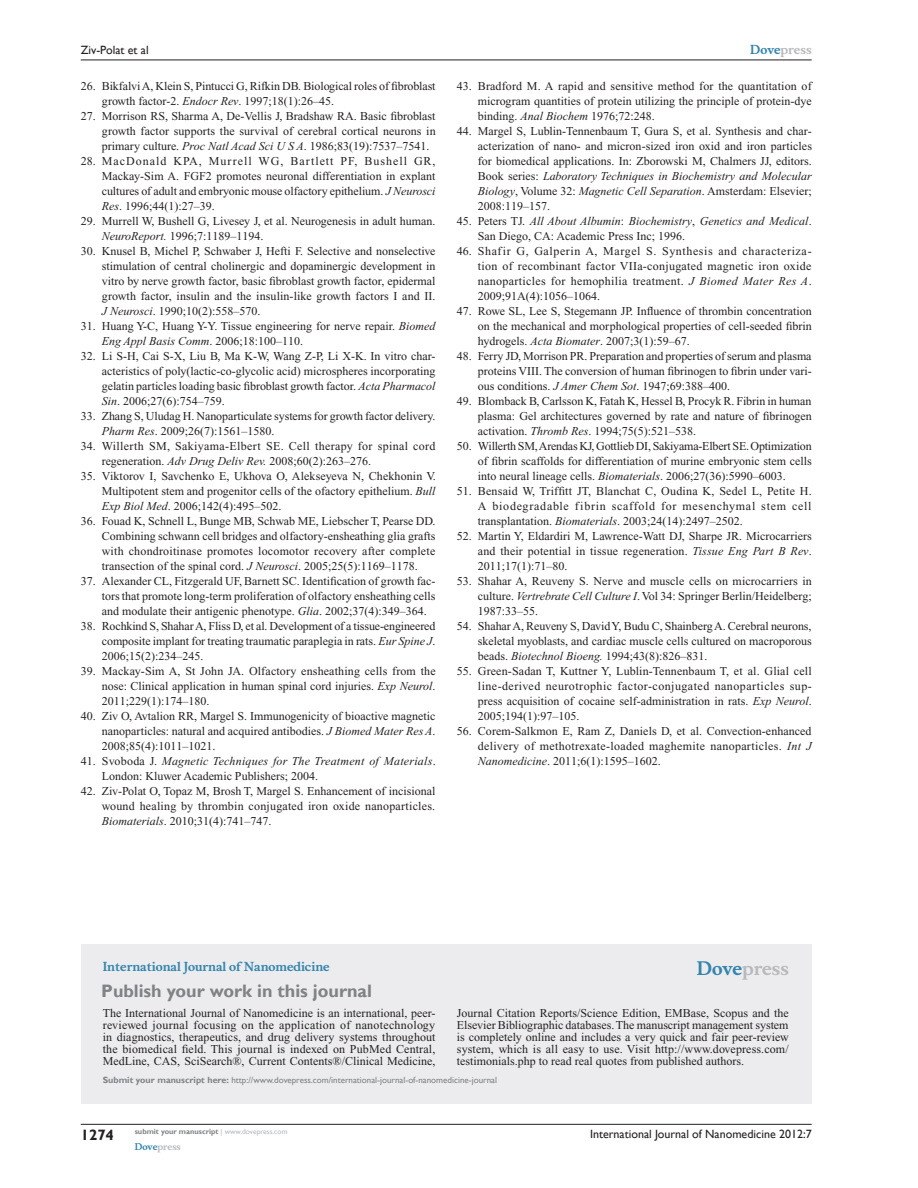
<style>
.page{position:relative;width:918px;height:1188px;background:#fff}
.page>*{position:absolute;margin:0;border:0;box-sizing:border-box;transform-origin:0 0}
.t1{font:700 18px "Gill Sans";color:#808285}
.t2{font:700 18px "Musee";color:#b8b9bc}
.t3{font:700 15px "Gill Sans";color:#231f20}
.t4{font:12px/15px "Times New Roman";color:#231f20;text-align:justify}
.t5{font:12px/15px "Times New Roman";letter-spacing:.03em;color:#231f20}
.t6{font:12px "Gill Sans";color:#231f20}
.t7{font:700 12px "Musee";color:#3485ae}
.t8{font:700 12px "Musee";color:#b8b9bc}
.t9{font:9px "Gill Sans";color:#808285}
.t10{font:700 9px "Musee";color:#b8b9bc}
.t11{font:700 7.5px "Gill Sans";color:#808285}
.s1{font-style:italic}
.s2{color:#3485ae}
.s3{font-weight:700}
.s4{font-weight:400;color:#b8b9bc}
</style>
<div class="page">
<div style="left:81px;top:944px;width:731px;height:159px;background:#ececee"></div>
<hr style="left:81px;top:1124px;width:731px;height:1px;background:#231f20">
<hr style="left:81px;top:60px;width:731px;height:1px;background:#231f20">
<p class="t6" style="left:81px;top:43px;width:69px">Ziv-Polat et al</p>
<p class="t4" style="left:102px;top:79px;width:335px;text-indent:-21px">26. Bikfalvi A, Klein S, Pintucci G, Rifkin DB. Biological roles of fibroblast growth factor-2. <span class="s1">Endocr Rev</span>. 1997;18(1):26–45.</p>
<p class="t4" style="left:102px;top:109px;width:335px;text-indent:-21px">27. Morrison RS, Sharma A, De-Vellis J, Bradshaw RA. Basic fibroblast growth factor supports the survival of cerebral cortical neurons in primary culture. <span class="s1">Proc Natl Acad Sci U S A</span>. 1986;83(19):7537–7541.</p>
<p class="t4" style="left:102px;top:154px;width:335px;text-indent:-21px">28. MacDonald KPA, Murrell WG, Bartlett PF, Bushell GR, Mackay-Sim A. FGF2 promotes neuronal differentiation in explant cultures of adult and embryonic mouse olfactory epithelium. <span class="s1">J Neurosci Res</span>. 1996;44(1):27–39.</p>
<p class="t4" style="left:102px;top:214px;width:335px;text-indent:-21px">29. Murrell W, Bushell G, Livesey J, et al. Neurogenesis in adult human.<br><span class="s1">NeuroReport.</span> 1996;7:1189–1194.</p>
<p class="t4" style="left:102px;top:244px;width:335px;text-indent:-21px">30. Knusel B, Michel P, Schwaber J, Hefti F. Selective and nonselective stimulation of central cholinergic and dopaminergic development in vitro by nerve growth factor, basic fibroblast growth factor, epidermal growth factor, insulin and the insulin-like growth factors I and II.<br><span class="s1">J Neurosci</span>. 1990;10(2):558–570.</p>
<p class="t4" style="left:102px;top:319px;width:335px;text-indent:-21px">31. Huang Y-C, Huang Y-Y. Tissue engineering for nerve repair. <span class="s1">Biomed<br>Eng Appl Basis Comm</span>. 2006;18:100–110.</p>
<p class="t4" style="left:102px;top:349px;width:335px;text-indent:-21px">32. Li S-H, Cai S-X, Liu B, Ma K-W, Wang Z-P, Li X-K. In vitro char&shy;acteristics of poly(lactic-co-glycolic acid) microspheres incorporating gelatin particles loading basic fibroblast growth factor. <span class="s1">Acta Pharmacol Sin</span>. 2006;27(6):754–759.</p>
<p class="t4" style="left:102px;top:409px;width:335px;text-indent:-21px">33. Zhang S, Uludag H. Nanoparticulate systems for growth factor delivery.<br><span class="s1">Pharm Res</span>. 2009;26(7):1561–1580.</p>
<p class="t5" style="left:102px;top:439px;width:335px;text-indent:-21px">34. Willerth SM, Sakiyama-Elbert SE. Cell therapy for spinal cord regeneration. <span class="s1">Adv Drug Deliv Rev.</span> 2008;60(2):263–276.</p>
<p class="t4" style="left:102px;top:469px;width:336px;text-indent:-21px">35. Viktorov I, Savchenko E, Ukhova O, Alekseyeva N, Chekhonin V.<br>Multipotent stem and progenitor cells of the ofactory epithelium. <span class="s1">Bull Exp Biol Med</span>. 2006;142(4):495–502.</p>
<p class="t4" style="left:102px;top:514px;width:335px;text-indent:-21px">36. Fouad K, Schnell L, Bunge MB, Schwab ME, Liebscher T, Pearse DD.<br>Combining schwann cell bridges and olfactory-ensheathing glia grafts with chondroitinase promotes locomotor recovery after complete transection of the spinal cord. <span class="s1">J Neurosci</span>. 2005;25(5):1169–1178.</p>
<p class="t4" style="left:102px;top:574px;width:335px;text-indent:-21px">37. Alexander CL, Fitzgerald UF, Barnett SC. Identification of growth fac&shy;tors that promote long-term proliferation of olfactory ensheathing cells and modulate their antigenic phenotype. <span class="s1">Glia</span>. 2002;37(4):349–364.</p>
<p class="t4" style="left:102px;top:619px;width:335px;text-indent:-21px">38. Rochkind S, Shahar A, Fliss D, et al. Development of a tissue-engineered composite implant for treating traumatic paraplegia in rats. <span class="s1">Eur Spine J</span>.<br>2006;15(2):234–245.</p>
<p class="t4" style="left:102px;top:664px;width:335px;text-indent:-21px">39. Mackay-Sim A, St John JA. Olfactory ensheathing cells from the nose: Clinical application in human spinal cord injuries. <span class="s1">Exp Neurol</span>.<br>2011;229(1):174–180.</p>
<p class="t4" style="left:102px;top:709px;width:335px;text-indent:-21px">40. Ziv O, Avtalion RR, Margel S. Immunogenicity of bioactive magnetic nanoparticles: natural and acquired antibodies. <span class="s1">J Biomed Mater Res A</span>.<br>2008;85(4):1011–1021.</p>
<p class="t4" style="left:102px;top:754px;width:335px;text-indent:-21px">41. Svoboda J. <span class="s1">Magnetic Techniques for The Treatment of Materials</span>.<br>London: Kluwer Academic Publishers; 2004.</p>
<p class="t4" style="left:102px;top:784px;width:335px;text-indent:-21px">42. Ziv-Polat O, Topaz M, Brosh T, Margel S. Enhancement of incisional wound healing by thrombin conjugated iron oxide nanoparticles.<br><span class="s1">Biomaterials</span>. 2010;31(4):741–747.</p>
<p class="t8" style="left:750px;top:43px;width:63px"><span class="s2">Dove</span>press</p>
<p class="t4" style="left:478px;top:79px;width:335px;text-indent:-21px">43. Bradford M. A rapid and sensitive method for the quantitation of microgram quantities of protein utilizing the principle of protein-dye binding. <span class="s1">Anal Biochem</span> 1976;72:248.</p>
<p class="t4" style="left:478px;top:124px;width:336px;text-indent:-21px">44. Margel S, Lublin-Tennenbaum T, Gura S, et al. Synthesis and char&shy;acterization of nano- and micron-sized iron oxid and iron particles for biomedical applications. In: Zborowski M, Chalmers JJ, editors.<br>Book series: <span class="s1">Laboratory Techniques in Biochemistry and Molecular Biology</span>, Volume 32: <span class="s1">Magnetic Cell Separation</span>. Amsterdam: Elsevier; 2008:119–157.</p>
<p class="t4" style="left:478px;top:214px;width:335px;text-indent:-21px">45. Peters TJ. <span class="s1">All About Albumin</span>: <span class="s1">Biochemistry</span>, <span class="s1">Genetics and Medical</span>.<br>San Diego, CA: Academic Press Inc; 1996.</p>
<p class="t4" style="left:478px;top:244px;width:335px;text-indent:-21px">46. Shafir G, Galperin A, Margel S. Synthesis and characteriza&shy;tion of recombinant factor VIIa-conjugated magnetic iron oxide nanoparticles for hemophilia treatment. <span class="s1">J Biomed Mater Res A</span>.<br>2009;91A(4):1056–1064.</p>
<p class="t4" style="left:478px;top:304px;width:335px;text-indent:-21px">47. Rowe SL, Lee S, Stegemann JP. Influence of thrombin concentration on the mechanical and morphological properties of cell-seeded fibrin hydrogels. <span class="s1">Acta Biomater</span>. 2007;3(1):59–67.</p>
<p class="t4" style="left:478px;top:349px;width:335px;text-indent:-21px">48. Ferry JD, Morrison PR. Preparation and properties of serum and plasma proteins VIII. The conversion of human fibrinogen to fibrin under vari&shy;ous conditions. <span class="s1">J Amer Chem Sot</span>. 1947;69:388–400.</p>
<p class="t4" style="left:478px;top:394px;width:335px;text-indent:-21px">49. Blomback B, Carlsson K, Fatah K, Hessel B, Procyk R. Fibrin in human plasma: Gel architectures governed by rate and nature of fibrinogen activation. <span class="s1">Thromb Res</span>. 1994;75(5):521–538.</p>
<p class="t4" style="left:478px;top:439px;width:335px;text-indent:-21px">50. Willerth SM, Arendas KJ, Gottlieb DI, Sakiyama-Elbert SE. Optimization of fibrin scaffolds for differentiation of murine embryonic stem cells into neural lineage cells. <span class="s1">Biomaterials</span>. 2006;27(36):5990–6003.</p>
<p class="t4" style="left:478px;top:484px;width:335px;text-indent:-21px">51. Bensaid W, Triffitt JT, Blanchat C, Oudina K, Sedel L, Petite H.<br>A biodegradable fibrin scaffold for mesenchymal stem cell transplantation. <span class="s1">Biomaterials</span>. 2003;24(14):2497–2502.</p>
<p class="t4" style="left:478px;top:529px;width:335px;text-indent:-21px">52. Martin Y, Eldardiri M, Lawrence-Watt DJ, Sharpe JR. Microcarriers and their potential in tissue regeneration. <span class="s1">Tissue Eng Part B Rev</span>.<br>2011;17(1):71–80.</p>
<p class="t4" style="left:478px;top:574px;width:336px;text-indent:-21px">53. Shahar A, Reuveny S. Nerve and muscle cells on microcarriers in culture. <span class="s1">Vertrebrate Cell Culture I</span>. Vol 34: Springer Berlin/Heidelberg; 1987:33–55.</p>
<p class="t4" style="left:478px;top:619px;width:335px;text-indent:-21px">54. Shahar A, Reuveny S, David Y, Budu C, Shainberg A. Cerebral neurons, skeletal myoblasts, and cardiac muscle cells cultured on macroporous beads. <span class="s1">Biotechnol Bioeng.</span> 1994;43(8):826–831.</p>
<p class="t4" style="left:478px;top:664px;width:335px;text-indent:-21px">55. Green-Sadan T, Kuttner Y, Lublin-Tennenbaum T, et al. Glial cell line-derived neurotrophic factor-conjugated nanoparticles sup&shy;press acquisition of cocaine self-administration in rats. <span class="s1">Exp Neurol</span>.<br>2005;194(1):97–105.</p>
<p class="t4" style="left:478px;top:724px;width:335px;text-indent:-21px">56. Corem-Salkmon E, Ram Z, Daniels D, et al. Convection-enhanced delivery of methotrexate-loaded maghemite nanoparticles. <span class="s1">Int J Nanomedicine</span>. 2011;6(1):1595–1602.</p>
<p class="t7" style="left:103px;top:959px;width:228px">International Journal of Nanomedicine</p>
<h1 class="t1" style="left:101px;top:980px;width:272px">Publish your work in this journal</h1>
<h1 class="t2" style="left:697px;top:958px;width:94px"><span class="s2">Dove</span>press</h1>
<p class="t4" style="left:103px;top:1007px;width:334px;line-height:12px">The International Journal of Nanomedicine is an international, peer&shy;reviewed journal focusing on the application of nanotechnology in diagnostics, therapeutics, and drug delivery systems throughout the biomedical field. This journal is indexed on PubMed Central, MedLine, CAS, SciSearch®, Current Contents®/Clinical Medicine,</p>
<p class="t4" style="left:457px;top:1007px;width:333px;line-height:12px">Journal Citation Reports/Science Edition, EMBase, Scopus and the Elsevier Bibliographic databases. The manuscript management system is completely online and includes a very quick and fair peer-review system, which is all easy to use. Visit http://www.dovepress.com/ testimonials.php to read real quotes from published authors.</p>
<p class="t9" style="left:103px;top:1075px;width:396px"><span class="s3">Submit your manuscript here:</span> http://www.dovepress.com/international-journal-of-nanomedicine-journal</p>
<p class="t3" style="left:81px;top:1126px;width:35px">1274</p>
<p class="t11" style="left:135px;top:1127px;width:154px">submit your manuscript <span class="s4">| www.dovepress.com</span></p>
<p class="t10" style="left:135px;top:1141px;width:48px"><span class="s2">Dove</span>press</p>
<p class="t6" style="left:590px;top:1127px;width:223px">International Journal of Nanomedicine 2012:7</p>
</div>
